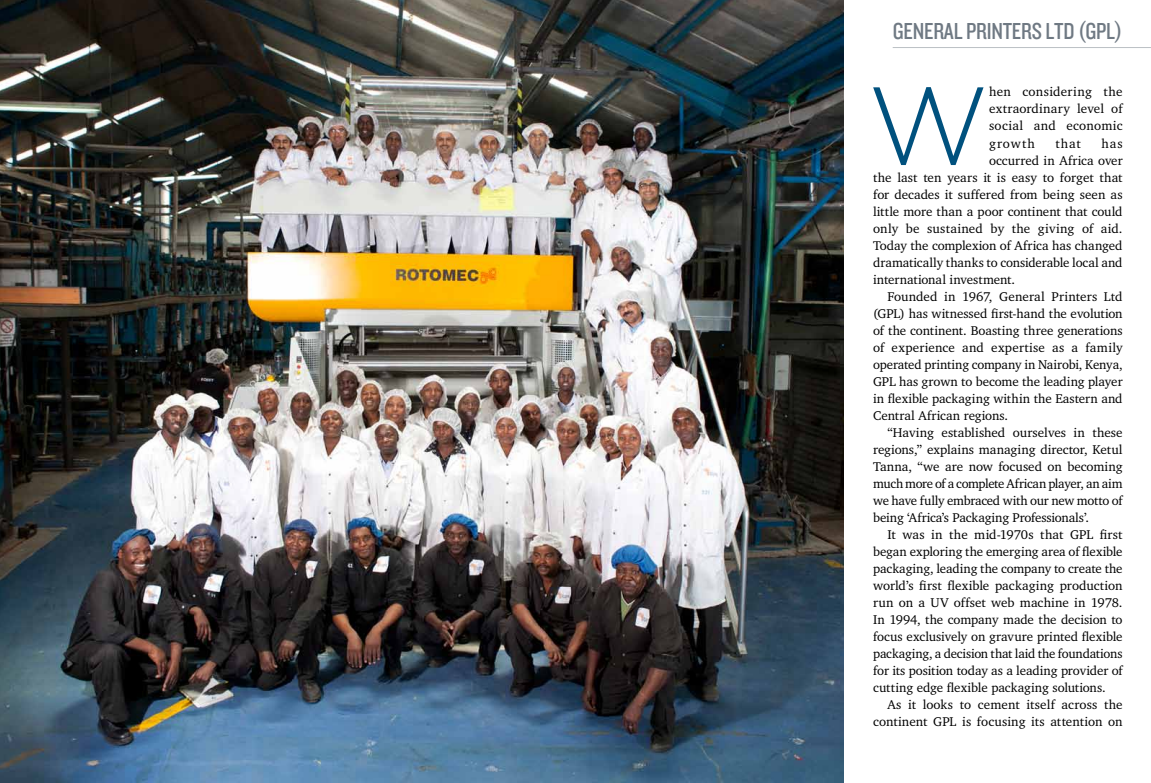
<style>
.page{position:relative;width:1151px;height:783px;background:#fff}
.page>*{position:absolute;margin:0;border:0;box-sizing:border-box;transform-origin:0 0}
.t1{font:300 110.1px "Gotham HTF";color:#00517e}
.t2{font:24px "Knockout HTF29 Junior Liteweight";letter-spacing:-.01em;color:#6f7983}
.t3{font:13px/17px "Charter IT Cby BT";color:#000;text-align:justify}
.t4{font:13px "Charter IT Cby BT";letter-spacing:-.03em;color:#000}
.t5{font:13px "Charter IT Cby BT";letter-spacing:-.025em;color:#000}
.t6{font:13px "Charter IT Cby BT";letter-spacing:.02em;color:#000}
</style>
<div class="page">
<img style="left:0;top:0;width:843px;height:782px">
<hr style="left:893px;top:47px;width:258px;height:1px;background:#bbc0c4">
<h2 class="t2" style="left:893px;top:18px;width:231px">GENERAL PRINTERS LTD (GPL)</h2>
<h1 class="t1" style="left:868px;top:66px;width:123px">W</h1>
<p class="t3" style="left:989px;top:83px;width:135px">hen considering the extraordinary level of social and economic growth</p>
<p class="t3" style="left:1055px;top:134px;width:27px">that</p>
<p class="t3" style="left:1101px;top:134px;width:23px">has</p>
<p class="t3" style="left:989px;top:151px;width:135px">occurred in Africa over</p>
<p class="t3" style="left:873px;top:168px;width:251px">the last ten years it is easy to forget that</p>
<p class="t3" style="left:873px;top:185px;width:251px">for decades it suffered from being seen as</p>
<p class="t3" style="left:873px;top:202px;width:251px">little more than a poor continent that could</p>
<p class="t3" style="left:873px;top:219px;width:251px">only be sustained by the giving of aid.</p>
<p class="t3" style="left:873px;top:236px;width:251px">Today the complexion of Africa has changed</p>
<p class="t3" style="left:873px;top:253px;width:251px">dramatically thanks to considerable local and</p>
<p class="t3" style="left:873px;top:270px;width:144px">international investment.</p>
<p class="t3" style="left:887px;top:287px;width:237px">Founded in 1967, General Printers Ltd</p>
<p class="t3" style="left:873px;top:304px;width:251px">(GPL) has witnessed first-hand the evolution</p>
<p class="t3" style="left:873px;top:321px;width:251px">of the continent. Boasting three generations</p>
<p class="t6" style="left:873px;top:339px;width:251px">of experience and expertise as a family</p>
<p class="t3" style="left:873px;top:355px;width:251px">operated printing company in Nairobi, Kenya,</p>
<p class="t3" style="left:873px;top:372px;width:251px">GPL has grown to become the leading player</p>
<p class="t3" style="left:873px;top:389px;width:251px">in flexible packaging within the Eastern and</p>
<p class="t3" style="left:873px;top:406px;width:137px">Central African regions.</p>
<p class="t3" style="left:887px;top:423px;width:237px">“Having established ourselves in these</p>
<p class="t3" style="left:873px;top:440px;width:251px">regions,” explains managing director, Ketul</p>
<p class="t3" style="left:873px;top:457px;width:251px">Tanna, “we are now focused on becoming</p>
<p class="t4" style="left:873px;top:475px;width:251px">much more of a complete African player, an aim</p>
<p class="t5" style="left:873px;top:492px;width:251px">we have fully embraced with our new motto of</p>
<p class="t3" style="left:873px;top:508px;width:217px">being ‘Africa’s Packaging Professionals’.</p>
<p class="t3" style="left:887px;top:525px;width:237px">It was in the mid-1970s that GPL first</p>
<p class="t3" style="left:873px;top:542px;width:251px">began exploring the emerging area of flexible</p>
<p class="t3" style="left:873px;top:559px;width:251px">packaging, leading the company to create the</p>
<p class="t3" style="left:873px;top:576px;width:251px">world’s first flexible packaging production</p>
<p class="t3" style="left:873px;top:593px;width:251px">run on a UV offset web machine in 1978.</p>
<p class="t3" style="left:873px;top:610px;width:251px">In 1994, the company made the decision to</p>
<p class="t3" style="left:873px;top:627px;width:251px">focus exclusively on gravure printed flexible</p>
<p class="t3" style="left:873px;top:644px;width:251px">packaging, a decision that laid the foundations</p>
<p class="t3" style="left:873px;top:661px;width:251px">for its position today as a leading provider of</p>
<p class="t3" style="left:873px;top:678px;width:234px">cutting edge flexible packaging solutions.</p>
<p class="t3" style="left:887px;top:695px;width:237px">As it looks to cement itself across the</p>
<p class="t3" style="left:873px;top:712px;width:251px">continent GPL is focusing its attention on</p>
</div>
